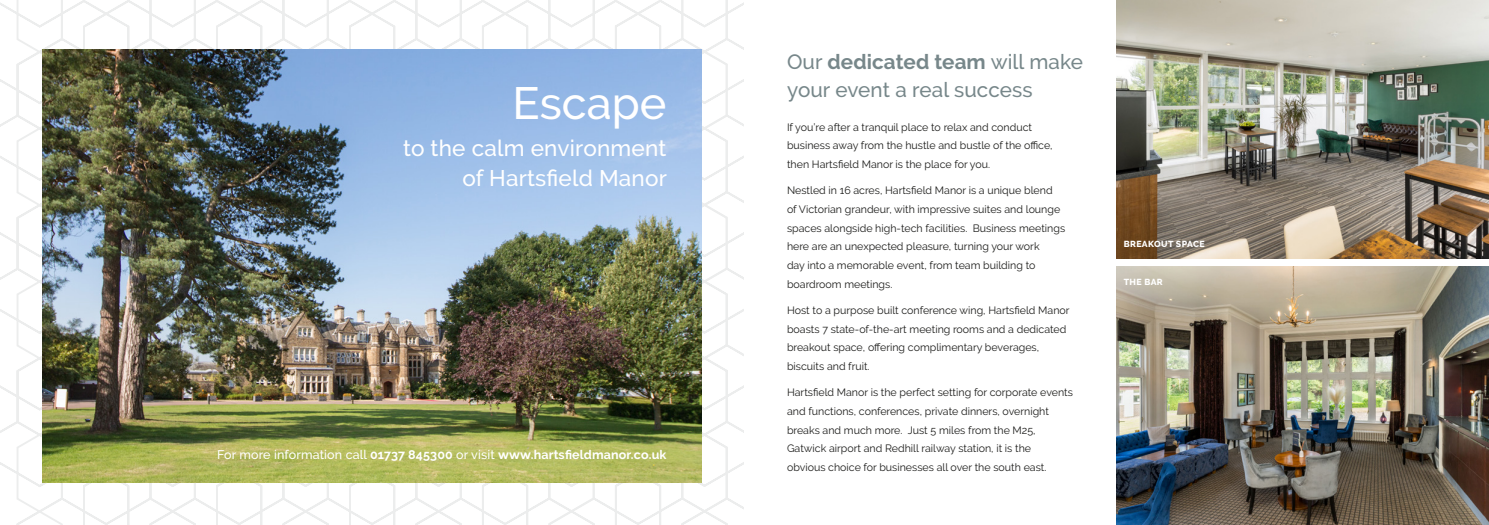
<style>
.page{position:relative;width:1489px;height:525px;background:#fff}
.page>*{position:absolute;margin:0;border:0;box-sizing:border-box;transform-origin:0 0}
.t1{font:500 45px "Raleway";color:#fff}
.t2{font:500 22.5px/30px "Raleway";letter-spacing:.01em;color:#fff;text-align:right}
.t3{font:500 20.62px/27.5px "Raleway";letter-spacing:.005em;color:#77878a}
.t4{font:700 12.5px "Raleway";letter-spacing:.01em;color:#fff}
.t5{font:10.62px/18.8px "Raleway";color:#1d1d1b}
.t6{font:800 8.75px "Raleway";letter-spacing:.04em;color:#fff}
.s1{font-weight:500}
.s2{font-weight:700}
</style>
<div class="page">
<svg style="left:0;top:0;width:744px;height:524px"></svg>
<img style="left:1116px;top:266px;width:372px;height:258px">
<img style="left:1116px;top:0;width:372px;height:259px">
<img style="left:43px;top:50px;width:659px;height:432px">
<h1 class="t1" style="left:512px;top:77px;width:155px">Escape</h1>
<h2 class="t2" style="left:403px;top:133px;width:265px">to the calm environment of Hartsfield Manor</h2>
<p class="t4" style="left:217px;top:447px;width:451px"><span class="s1">For more information call</span> 01737 845300 <span class="s1">or visit</span> www.hartsfieldmanor.co.uk</p>
<h3 class="t3" style="left:787px;top:48px;width:297px">Our <span class="s2">dedicated team</span> will make your event a real success</h3>
<p class="t5" style="left:787px;top:117px;width:267px">If you’re after a tranquil place to relax and conduct business away from the hustle and bustle of the office, then Hartsfield Manor is the place for you.</p>
<p class="t5" style="left:787px;top:181px;width:280px">Nestled in 16 acres, Hartsfield Manor is a unique blend<br>of Victorian grandeur, with impressive suites and lounge spaces alongside high-tech facilities. Business meetings here are an unexpected pleasure, turning your work<br>day into a memorable event, from team building to boardroom meetings.</p>
<p class="t5" style="left:787px;top:300px;width:284px">Host to a purpose built conference wing, Hartsfield Manor boasts 7 state-of-the-art meeting rooms and a dedicated breakout space, offering complimentary beverages, biscuits and fruit.</p>
<p class="t5" style="left:787px;top:382px;width:287px">Hartsfield Manor is the perfect setting for corporate events and functions, conferences, private dinners, overnight breaks and much more. Just 5 miles from the M25, Gatwick airport and Redhill railway station, it is the<br>obvious choice for businesses all over the south east.</p>
<p class="t6" style="left:1123px;top:238px;width:82px">BREAKOUT SPACE</p>
<p class="t6" style="left:1123px;top:276px;width:40px">THE BAR</p>
</div>
